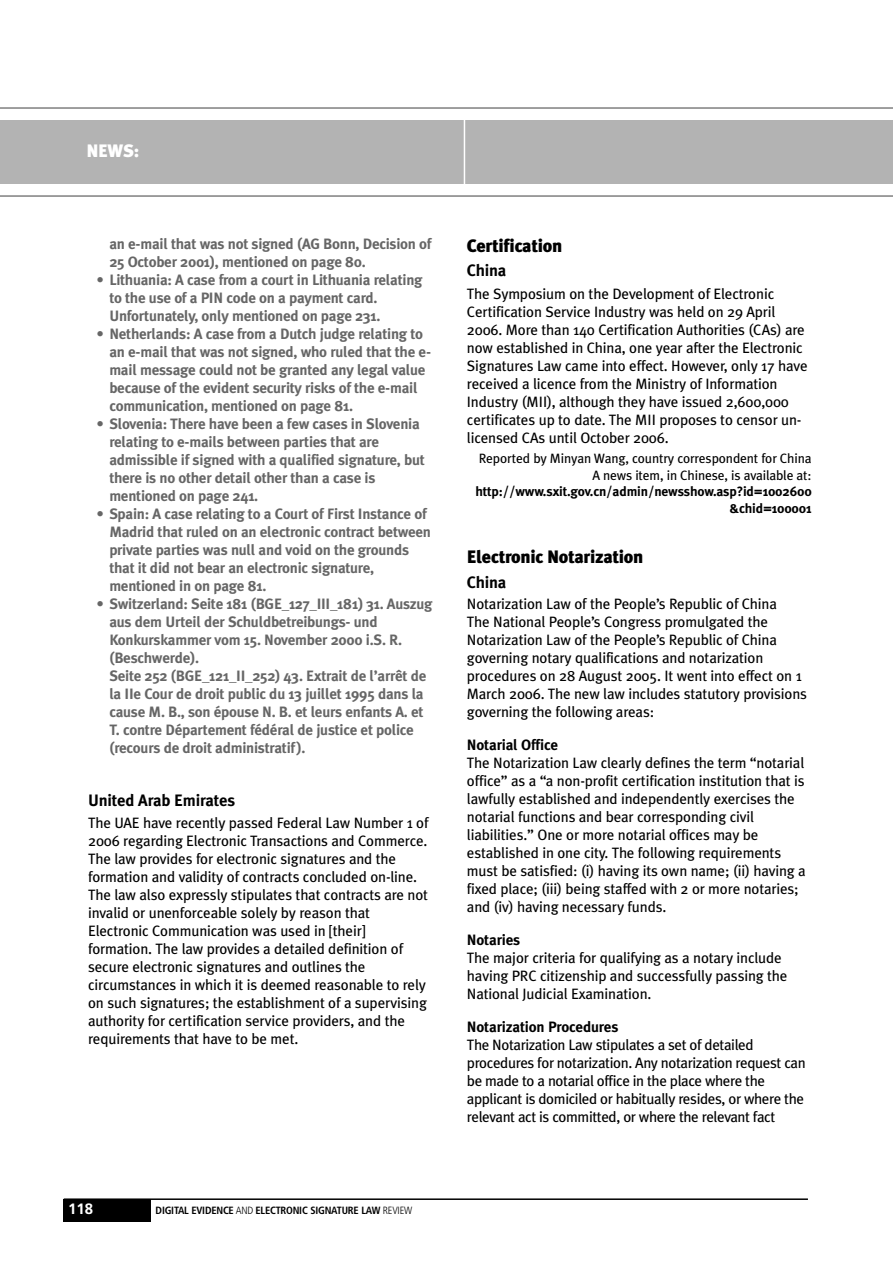
<style>
.page{position:relative;width:893px;height:1263px;background:#fff}
.page>*{position:absolute;margin:0;border:0;box-sizing:border-box;transform-origin:0 0}
.t1{font:900 18px "Meta Plus";letter-spacing:-.015em;color:#000}
.t2{font:900 18px "Meta Plus";color:#fff}
.t3{font:700 16.5px "Meta Plus";letter-spacing:-.01em;color:#000}
.t4{font:15px/18px "Meta Plus";letter-spacing:-.01em;color:#000}
.t5{font:700 15px/18px "Meta Plus";letter-spacing:-.015em;color:#666}
.t6{font:700 15px "Meta Plus";letter-spacing:-.01em;color:#000}
.t7{font:700 15px "Frutiger";color:#fff}
.t8{font:13.5px/16.5px "Meta Plus";letter-spacing:-.01em;color:#000;text-align:right}
.t9{font:700 13.5px/16.5px "Meta Plus";letter-spacing:-.01em;color:#000;text-align:right}
.t10{font:700 condensed 10.5px "Frutiger";letter-spacing:-.02em;color:#000}
.s1{font-weight:300}
</style>
<div class="page">
<div style="left:64px;top:1199px;width:87px;height:22px;background:#000"></div>
<hr style="left:64px;top:1198px;width:744px;height:2px;background:#000">
<hr style="left:0;top:107px;width:893px;height:2px;background:#808080">
<div style="left:0;top:120px;width:893px;height:63px;background:#b3b3b3"></div>
<hr style="left:464px;top:112px;width:1px;height:87px;background:#fff">
<hr style="left:0;top:195px;width:893px;height:2px;background:#808080">
<p class="t2" style="left:86px;top:140px;width:54px">NEWS:</p>
<p class="t5" style="left:109px;top:235px;width:324px">an e-mail that was not signed (AG Bonn, Decision of<br>25 October 2001), mentioned on page 80.</p>
<p class="t5" style="left:109px;top:271px;width:315px;text-indent:-13px">• Lithuania: A case from a court in Lithuania relating to the use of a PIN code on a payment card.<br>Unfortunately, only mentioned on page 231.</p>
<p class="t5" style="left:109px;top:325px;width:323px;text-indent:-13px">• Netherlands: A case from a Dutch judge relating to an e-mail that was not signed, who ruled that the e&shy;mail message could not be granted any legal value because of the evident security risks of the e-mail communication, mentioned on page 81.</p>
<p class="t5" style="left:109px;top:415px;width:317px;text-indent:-13px">• Slovenia: There have been a few cases in Slovenia relating to e-mails between parties that are admissible if signed with a qualified signature, but there is no other detail other than a case is mentioned on page 241.</p>
<p class="t5" style="left:109px;top:505px;width:323px;text-indent:-13px">• Spain: A case relating to a Court of First Instance of Madrid that ruled on an electronic contract between private parties was null and void on the grounds that it did not bear an electronic signature, mentioned in on page 81.</p>
<p class="t5" style="left:109px;top:595px;width:325px;text-indent:-13px">• Switzerland: Seite 181 (BGE_127_III_181) 31. Auszug aus dem Urteil der Schuldbetreibungs- und Konkurskammer vom 15. November 2000 i.S. R. (Beschwerde).<br>Seite 252 (BGE_121_II_252) 43. Extrait de l’arrêt de la IIe Cour de droit public du 13 juillet 1995 dans la cause M. B., son épouse N. B. et leurs enfants A. et T. contre Département fédéral de justice et police (recours de droit administratif).</p>
<p class="t3" style="left:88px;top:790px;width:149px">United Arab Emirates</p>
<p class="t4" style="left:88px;top:814px;width:342px">The UAE have recently passed Federal Law Number 1 of 2006 regarding Electronic Transactions and Commerce.<br>The law provides for electronic signatures and the formation and validity of contracts concluded on-line.<br>The law also expressly stipulates that contracts are not invalid or unenforceable solely by reason that Electronic Communication was used in [their] formation. The law provides a detailed definition of secure electronic signatures and outlines the circumstances in which it is deemed reasonable to rely on such signatures; the establishment of a supervising authority for certification service providers, and the requirements that have to be met.</p>
<p class="t7" style="left:68px;top:1203px;width:27px">118</p>
<p class="t10" style="left:156px;top:1206px;width:258px">DIGITAL EVIDENCE <span class="s1">AND</span> ELECTRONIC SIGNATURE LAW <span class="s1">REVIEW</span></p>
<p class="t1" style="left:467px;top:235px;width:97px">Certification</p>
<p class="t3" style="left:467px;top:261px;width:41px">China</p>
<p class="t4" style="left:467px;top:284px;width:342px">The Symposium on the Development of Electronic Certification Service Industry was held on 29 April 2006. More than 140 Certification Authorities (CAs) are now established in China, one year after the Electronic Signatures Law came into effect. However, only 17 have received a licence from the Ministry of Information Industry (MII), although they have issued 2,600,000 certificates up to date. The MII proposes to censor un&shy;licensed CAs until October 2006.</p>
<p class="t8" style="left:479px;top:450px;width:334px">Reported by Minyan Wang, country correspondent for China<br>A news item, in Chinese, is available at:</p>
<p class="t9" style="left:475px;top:483px;width:338px">http://www.sxit.gov.cn/admin/newsshow.asp?id=1002600 &amp;chid=100001</p>
<p class="t1" style="left:467px;top:546px;width:178px">Electronic Notarization</p>
<p class="t3" style="left:467px;top:573px;width:41px">China</p>
<p class="t4" style="left:467px;top:594px;width:342px">Notarization Law of the People’s Republic of China<br>The National People’s Congress promulgated the Notarization Law of the People’s Republic of China governing notary qualifications and notarization procedures on 28 August 2005. It went into effect on 1<br>March 2006. The new law includes statutory provisions governing the following areas:</p>
<p class="t6" style="left:467px;top:736px;width:93px">Notarial Office</p>
<p class="t4" style="left:467px;top:753px;width:340px">The Notarization Law clearly defines the term “notarial office” as a “a non-profit certification institution that is lawfully established and independently exercises the notarial functions and bear corresponding civil liabilities.” One or more notarial offices may be established in one city. The following requirements must be satisfied: (i) having its own name; (ii) having a fixed place; (iii) being staffed with 2 or more notaries; and (iv) having necessary funds.</p>
<p class="t6" style="left:467px;top:931px;width:55px">Notaries</p>
<p class="t4" style="left:467px;top:948px;width:322px">The major criteria for qualifying as a notary include having PRC citizenship and successfully passing the<br>National Judicial Examination.</p>
<p class="t6" style="left:467px;top:1018px;width:153px">Notarization Procedures</p>
<p class="t4" style="left:467px;top:1035px;width:340px">The Notarization Law stipulates a set of detailed procedures for notarization. Any notarization request can be made to a notarial office in the place where the applicant is domiciled or habitually resides, or where the relevant act is committed, or where the relevant fact</p>
</div>
